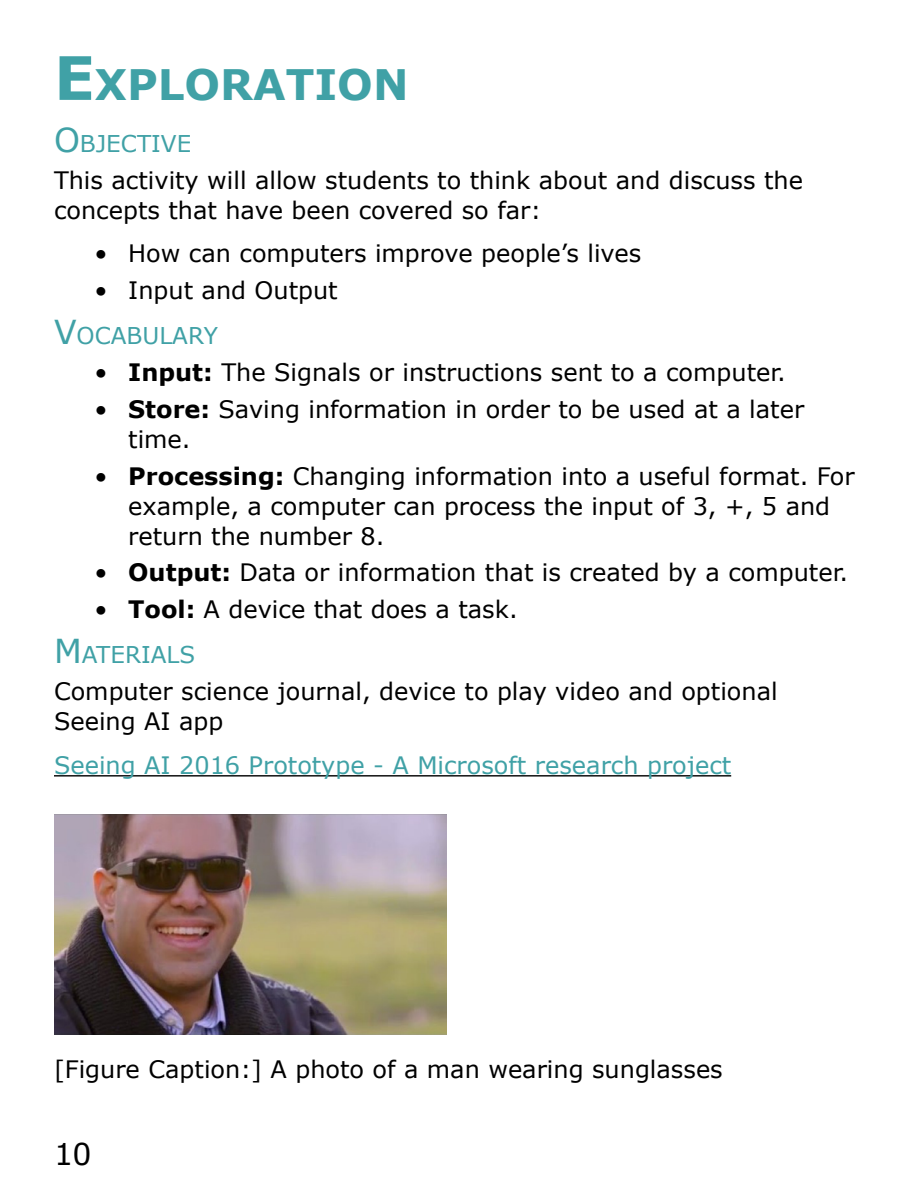
<style>
.page{position:relative;width:918px;height:1188px;background:#fff}
.page>*{position:absolute;margin:0;border:0;box-sizing:border-box;transform-origin:0 0}
.t1{font:700 42px "Verdana";color:#40a1a6}
.t2{font:30px "Verdana";color:#000}
.t3{font:24px/30px "Verdana";color:#000}
.t4{font:24px "Verdana";color:#40a1a6}
.t5{font:23.1px "Verdana";color:#40a1a6}
.s1{font-size:60px}
.s2{font-size:33px}
.s3{font-weight:700}
</style>
<div class="page">
<hr style="left:54px;top:775px;width:677px;height:2px;background:#000">
<img style="left:54px;top:814px;width:393px;height:221px">
<h2 class="t1" style="left:54px;top:57px;width:356px"><span class="s1">E</span>XPLORATION</h2>
<h3 class="t5" style="left:54px;top:129px;width:139px"><span class="s2">O</span>BJECTIVE</h3>
<p class="t3" style="left:54px;top:165px;width:751px">This activity will allow students to think about and discuss the concepts that have been covered so far:</p>
<p class="t3" style="left:94px;top:239px;width:548px">• How can computers improve people’s lives</p>
<p class="t3" style="left:95px;top:276px;width:245px">• Input and Output</p>
<h3 class="t5" style="left:54px;top:321px;width:166px"><span class="s2">V</span>OCABULARY</h3>
<p class="t3" style="left:94px;top:358px;width:693px">• <span class="s3">Input:</span> The Signals or instructions sent to a computer.</p>
<p class="t3" style="left:128px;top:394px;width:678px;text-indent:-34px">• <span class="s3">Store:</span> Saving information in order to be used at a later time.</p>
<p class="t3" style="left:128px;top:461px;width:728px;text-indent:-34px">• <span class="s3">Processing:</span> Changing information into a useful format. For example, a computer can process the input of 3, +, 5 and return the number 8.</p>
<p class="t3" style="left:94px;top:558px;width:755px">• <span class="s3">Output:</span> Data or information that is created by a computer.</p>
<p class="t3" style="left:94px;top:595px;width:425px">• <span class="s3">Tool:</span> A device that does a task.</p>
<h3 class="t5" style="left:54px;top:640px;width:143px"><span class="s2">M</span>ATERIALS</h3>
<p class="t3" style="left:54px;top:677px;width:725px">Computer science journal, device to play video and optional<br>Seeing AI app</p>
<p class="t4" style="left:54px;top:750px;width:679px">Seeing AI 2016 Prototype - A Microsoft research project</p>
<p class="t3" style="left:54px;top:1055px;width:670px">[Figure Caption:] A photo of a man wearing sunglasses</p>
<p class="t2" style="left:54px;top:1135px;width:39px">10</p>
</div>
